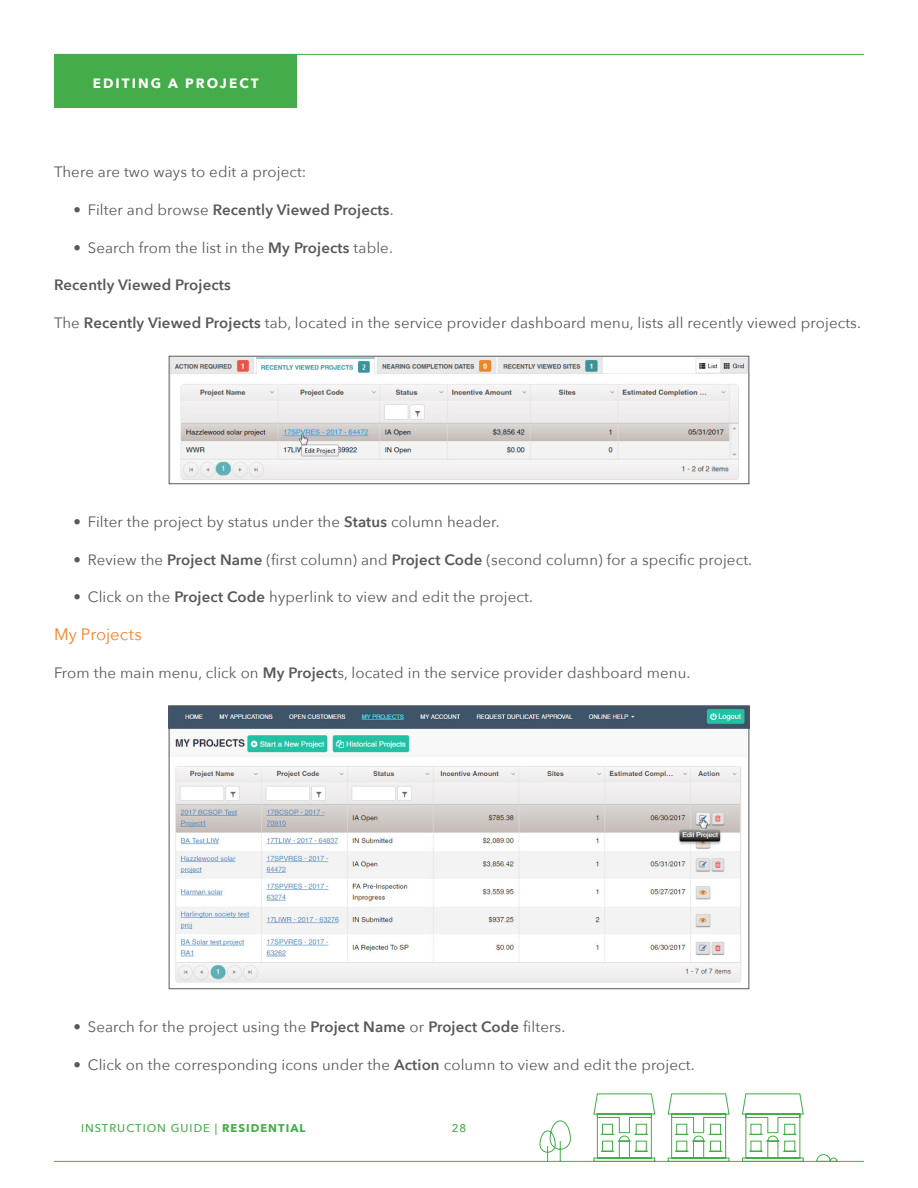
<style>
.page{position:relative;width:918px;height:1188px;background:#fff}
.page>*{position:absolute;margin:0;border:0;box-sizing:border-box;transform-origin:0 0}
.Paragraph_Style_1{font:16.5px "Avenir Next";color:#f58024}
.Paragraph_Style_1-2{font:15px "Avenir Next";letter-spacing:.01em;color:#57585a}
.Paragraph_Style_1-3{font:600 15px "Avenir Next";letter-spacing:.01em;color:#57585a}
.t1{font:700 13.5px "Avenir Next";letter-spacing:.15em;color:#fff}
.t2{font:500 11.25px "Avenir Next";letter-spacing:.09em;color:#44ac48}
.s1{font-weight:400}
.s2{font-weight:600}
.s3{font-weight:700}
</style>
<div class="page">
<hr style="left:54px;top:54px;width:810px;height:1px;background:#44ac48">
<div style="left:54px;top:54px;width:243px;height:54px;background:#44ac48"></div>
<img style="left:171px;top:358px;width:576px;height:122px">
<div style="left:169px;top:356px;width:580px;height:128px;border:1px solid #57585a"></div>
<img style="left:171px;top:708px;width:576px;height:275px">
<div style="left:169px;top:706px;width:580px;height:283px;border:1px solid #57585a"></div>
<svg style="left:54px;top:1093px;width:810px;height:69px"></svg>
<p class="t1" style="left:93px;top:72px;width:167px">EDITING A PROJECT</p>
<p class="Paragraph_Style_1-2" style="left:54px;top:159px;width:254px">There are two ways to edit a project:</p>
<p class="Paragraph_Style_1-3" style="left:73px;top:197px;width:322px"><span class="s1">• Filter and browse</span> Recently Viewed Projects<span class="s1">.</span></p>
<p class="Paragraph_Style_1-2" style="left:73px;top:235px;width:321px">• Search from the list in the <span class="s2">My Projects</span> table.</p>
<p class="Paragraph_Style_1-3" style="left:54px;top:272px;width:178px">Recently Viewed Projects</p>
<p class="Paragraph_Style_1-2" style="left:54px;top:310px;width:809px">The <span class="s2">Recently Viewed Projects</span> tab, located in the service provider dashboard menu, lists all recently viewed projects.</p>
<p class="Paragraph_Style_1-2" style="left:73px;top:509px;width:428px">• Filter the project by status under the <span class="s2">Status</span> column header.</p>
<p class="Paragraph_Style_1-2" style="left:73px;top:547px;width:680px">• Review the <span class="s2">Project Name</span> (first column) and <span class="s2">Project Code</span> (second column) for a specific project.</p>
<p class="Paragraph_Style_1-2" style="left:73px;top:584px;width:461px">• Click on the <span class="s2">Project Code</span> hyperlink to view and edit the project.</p>
<p class="Paragraph_Style_1" style="left:54px;top:620px;width:89px">My Projects</p>
<p class="Paragraph_Style_1-2" style="left:54px;top:660px;width:638px">From the main menu, click on <span class="s2">My Project</span>s, located in the service provider dashboard menu.</p>
<p class="Paragraph_Style_1-2" style="left:73px;top:1014px;width:494px">• Search for the project using the <span class="s2">Project Name</span> or <span class="s2">Project Code</span> filters.</p>
<p class="Paragraph_Style_1-2" style="left:73px;top:1052px;width:623px">• Click on the corresponding icons under the <span class="s2">Action</span> column to view and edit the project.</p>
<p class="t2" style="left:81px;top:1119px;width:226px">INSTRUCTION GUIDE | <span class="s3">RESIDENTIAL</span></p>
<p class="t2" style="left:452px;top:1119px;width:16px">28</p>
</div>
